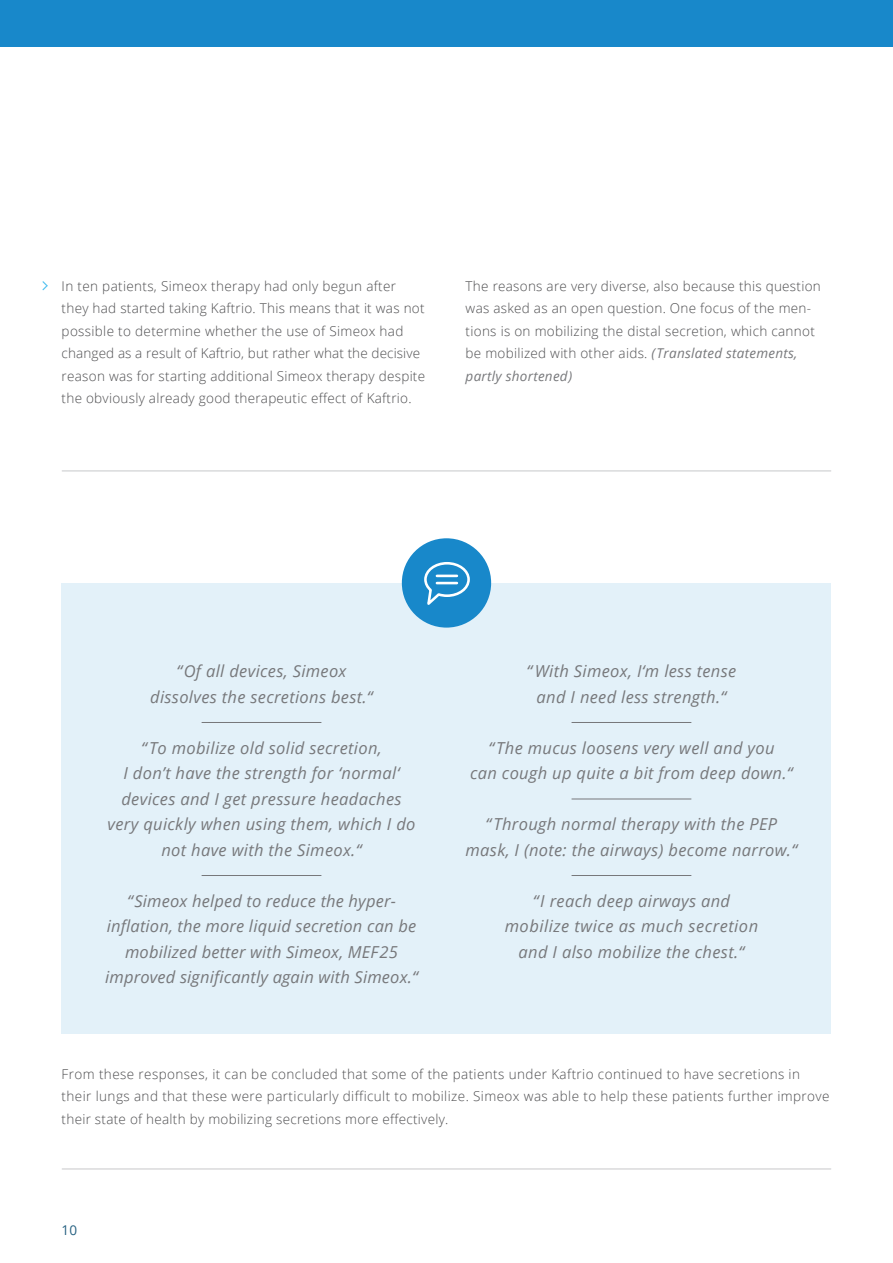
<style>
.page{position:relative;width:893px;height:1263px;background:#fff}
.page>*{position:absolute;margin:0;border:0;box-sizing:border-box;transform-origin:0 0}
.t1{font:italic 16.5px/25.5px "Open Sans";letter-spacing:.02em;color:#77787b;text-align:center}
.t2{font:300 13.5px/22.5px "Open Sans";letter-spacing:.02em;color:#4d4d4f}
.t3{font:13.5px "Open Sans";color:#266181}
.s1{font-weight:400;font-style:italic;color:#77787b}
</style>
<div class="page">
<div style="left:0;top:0;width:893px;height:47px;background:#1888ca"></div>
<svg style="left:42px;top:281px;width:6px;height:9px"></svg>
<hr style="left:62px;top:1168px;width:769px;height:1px;background:#c7c8ca">
<div style="left:62px;top:583px;width:769px;height:450px;background:#e3f1f9"></div>
<hr style="left:202px;top:722px;width:119px;height:1px;background:#77787b">
<hr style="left:572px;top:722px;width:119px;height:1px;background:#77787b">
<hr style="left:202px;top:875px;width:119px;height:1px;background:#77787b">
<hr style="left:572px;top:799px;width:119px;height:1px;background:#77787b">
<hr style="left:572px;top:875px;width:119px;height:1px;background:#77787b">
<div style="left:402px;top:538px;width:89px;height:90px;background:#1888ca;border-radius:50%"></div>
<svg style="left:424px;top:562px;width:46px;height:43px"></svg>
<hr style="left:62px;top:470px;width:769px;height:1px;background:#c7c8ca">
<p class="t2" style="left:62px;top:276px;width:365px">In ten patients, Simeox therapy had only begun after they had started taking Kaftrio. This means that it was not possible to determine whether the use of Simeox had changed as a result of Kaftrio, but rather what the decisive reason was for starting additional Simeox therapy despite the obviously already good therapeutic effect of Kaftrio.</p>
<p class="t2" style="left:466px;top:276px;width:357px">The reasons are very diverse, also because this question was asked as an open question. One focus of the men&shy;tions is on mobilizing the distal secretion, which cannot be mobilized with other aids. <span class="s1">(Translated statements, partly shortened)</span></p>
<p class="t1" style="left:150px;top:660px;width:224px">“Of all devices, Simeox dissolves the secretions best.“</p>
<p class="t1" style="left:107px;top:737px;width:310px">“ To mobilize old solid secretion,<br>I don’t have the strength for ‘normal‘ devices and I get pressure headaches very quickly when using them, which I do not have with the Simeox.“</p>
<p class="t1" style="left:105px;top:890px;width:314px">“Simeox helped to reduce the hyper&shy;inflation, the more liquid secretion can be mobilized better with Simeox, MEF25 improved significantly again with Simeox.“</p>
<p class="t1" style="left:527px;top:660px;width:211px">“ With Simeox, I‘m less tense and I need less strength.“</p>
<p class="t1" style="left:470px;top:737px;width:324px">“ The mucus loosens very well and you<br>can cough up quite a bit from deep down.“</p>
<p class="t1" style="left:466px;top:813px;width:333px">“ Through normal therapy with the PEP mask, I (note: the airways) become narrow.“</p>
<p class="t1" style="left:505px;top:890px;width:255px">“I reach deep airways and mobilize twice as much secretion and I also mobilize the chest.“</p>
<p class="t2" style="left:62px;top:1064px;width:769px">From these responses, it can be concluded that some of the patients under Kaftrio continued to have secretions in their lungs and that these were particularly difficult to mobilize. Simeox was able to help these patients further improve their state of health by mobilizing secretions more effectively.</p>
<p class="t3" style="left:62px;top:1225px;width:17px">10</p>
</div>
